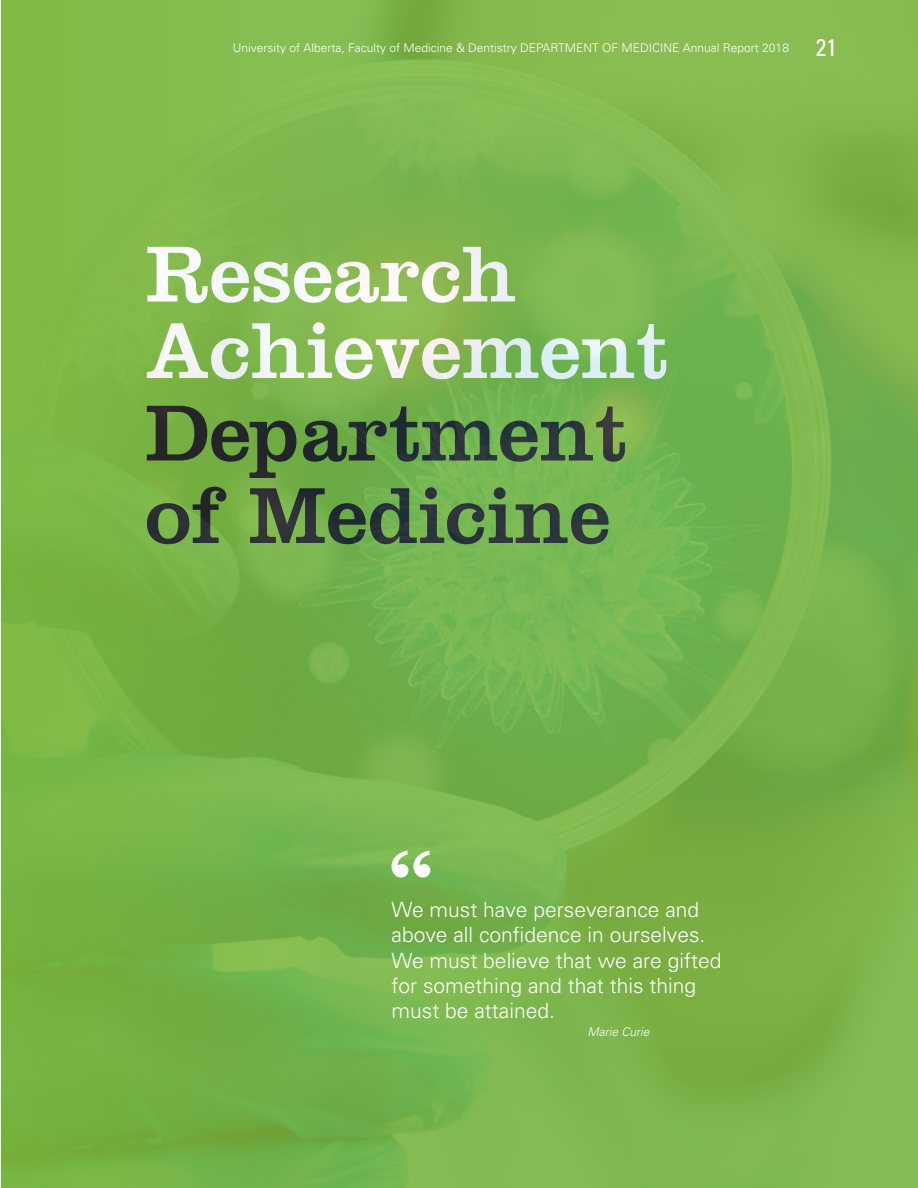
<style>
.page{position:relative;width:918px;height:1188px;background:#fff}
.page>*{position:absolute;margin:0;border:0;box-sizing:border-box;transform-origin:0 0}
.t1{font:82.5px/82.5px "Clarendon";color:#231f20}
.t2{font:82.5px/76.5px "Clarendon";color:#fff}
.t3{font:300 21px/25.2px "Univers";color:#fff}
.t4{font:300 12px "Univers";color:#fff}
.t5{font:italic 300 12px "Univers";color:#fff}
.s1{font-weight:400;font-stretch:condensed;font-size:24px}
</style>
<div class="page">
<img style="left:0;top:0;width:918px;height:1188px">
<svg style="left:391px;top:850px;width:39px;height:28px"></svg>
<p class="t4" style="left:233px;top:40px;width:606px">U niversity of Alberta, Faculty of Medicine &amp; Dentistry Departm ent of Med icine Annual Report 2018 <span class="s1">21</span></p>
<h1 class="t2" style="left:145px;top:234px;width:524px">Research<br>Achievement</h1>
<h1 class="t1" style="left:145px;top:390px;width:483px">Department of Medicine</h1>
<p class="t3" style="left:392px;top:897px;width:331px">We must have perseverance and above all confidence in ourselves.<br>We must believe that we are gifted for something and that this thing must be attained.</p>
<p class="t5" style="left:587px;top:1025px;width:64px">Marie Curie</p>
</div>
